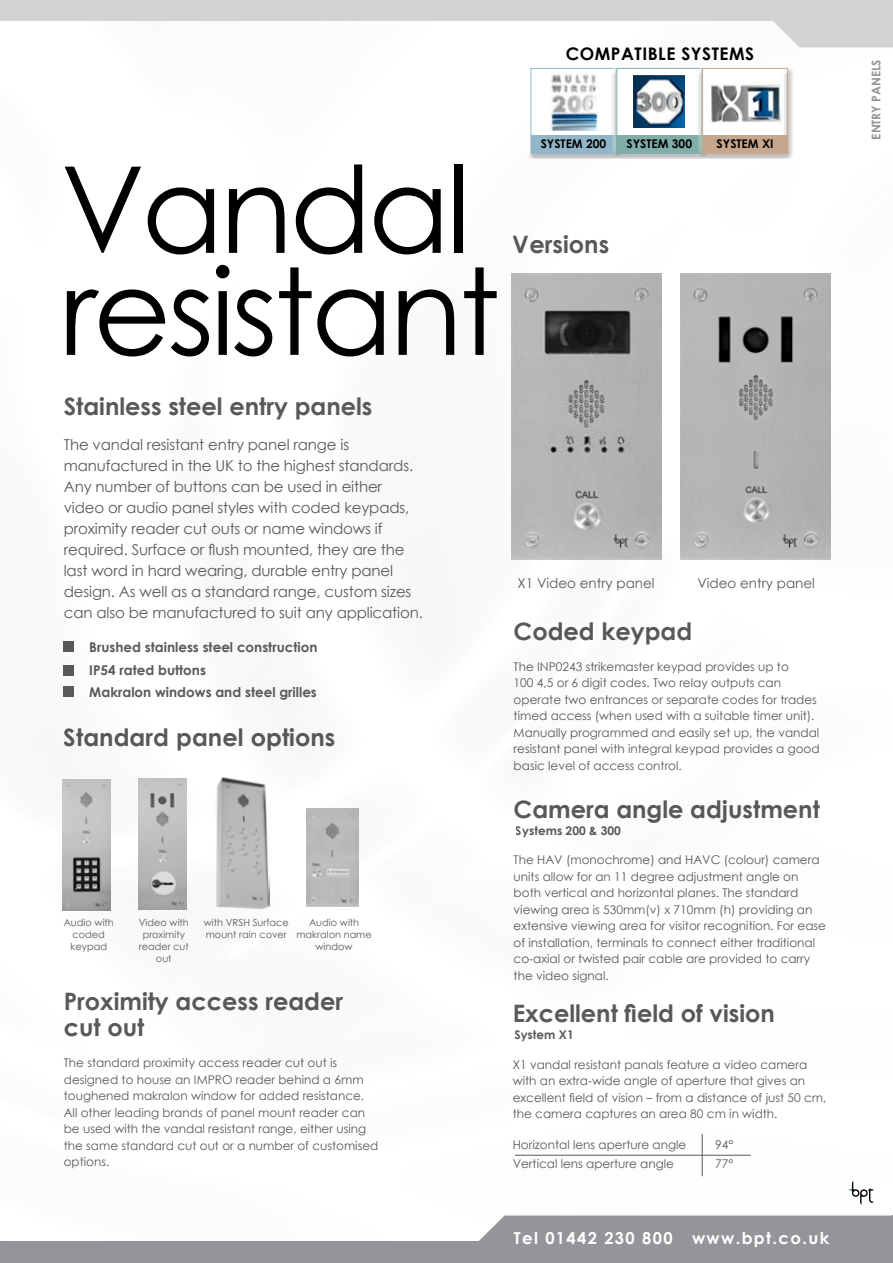
<style>
.page{position:relative;width:893px;height:1263px;background:#fff}
.page>*{position:absolute;margin:0;border:0;box-sizing:border-box;transform-origin:0 0}
._02_sottotitolo{font:120px "Century Gothic";letter-spacing:-.03em;color:#000}
.t1{font:700 24px/25.5px "Century Gothic";color:#58595b}
.t2{font:700 17.4px "Century Gothic";letter-spacing:.03em;color:#000}
.t3{font:700 16.5px "Century Gothic";letter-spacing:.085em;color:#fff}
.t4{font:15px/21px "Century Gothic";letter-spacing:-.01em;color:#58595b}
.t5{font:700 13.5px "Century Gothic";color:#58595b}
.t6{font:13.5px "Century Gothic";color:#58595b}
.t7{font:12px/16.5px "Century Gothic";color:#58595b}
.t8{font:700 12px "Century Gothic";color:#000}
.t9{font:700 12px "Century Gothic";color:#58595b}
.t10{font:700 12px "Century Gothic";color:#939598}
.t11{font:9.75px/12px "Century Gothic";color:#58595b;text-align:center}
</style>
<div class="page">
<svg style="left:461px;top:1215px;width:431px;height:27px;background:#9c9ea0"></svg>
<div style="left:0;top:1242px;width:893px;height:21px;background:#939598"></div>
<div style="left:0;top:0;width:893px;height:21px;background:#d1d3d4"></div>
<svg style="left:773px;top:21px;width:120px;height:26px;background:#d5d7d8"></svg>
<hr style="left:892px;top:1215px;width:1px;height:31px;background:#939598">
<svg style="left:848px;top:1181px;width:26px;height:24px"></svg>
<div style="left:64px;top:641px;width:10px;height:10px;background:#58595b"></div>
<div style="left:64px;top:665px;width:10px;height:10px;background:#58595b"></div>
<div style="left:64px;top:686px;width:10px;height:11px;background:#58595b"></div>
<img style="left:512px;top:274px;width:150px;height:285px">
<img style="left:680px;top:274px;width:151px;height:285px">
<img style="left:139px;top:778px;width:47px;height:132px">
<img style="left:306px;top:808px;width:53px;height:98px">
<img style="left:63px;top:780px;width:48px;height:130px">
<img style="left:216px;top:777px;width:55px;height:133px">
<div style="left:527px;top:65px;width:95px;height:94px;background:#000;opacity:.25"></div>
<div style="left:531px;top:135px;width:85px;height:18px;background:#92b6c7"></div>
<div style="left:531px;top:68px;width:85px;height:86px;border:1px solid #92b6c7"></div>
<img style="left:549px;top:73px;width:49px;height:59px">
<div style="left:612px;top:65px;width:95px;height:94px;background:#000;opacity:.25"></div>
<div style="left:617px;top:135px;width:85px;height:18px;background:#81ada8"></div>
<div style="left:616px;top:68px;width:86px;height:86px;border:1px solid #81ada8"></div>
<img style="left:633px;top:76px;width:52px;height:51px">
<div style="left:698px;top:65px;width:95px;height:94px;background:#000;opacity:.25"></div>
<div style="left:702px;top:135px;width:86px;height:18px;background:#c6a68d"></div>
<div style="left:702px;top:68px;width:86px;height:86px;border:1px solid #c6a68d"></div>
<img style="left:709px;top:83px;width:74px;height:40px">
<hr style="left:515px;top:1155px;width:236px;height:1px;background:#58595b">
<hr style="left:702px;top:1134px;width:1px;height:42px;background:#58595b">
<p class="t2" style="left:566px;top:41px;width:190px">COMPATIBLE SYSTEMS</p>
<p class="_02_sottotitolo" style="left:61px;top:126px;width:411px">Vandal</p>
<p class="_02_sottotitolo" style="left:61px;top:228px;width:440px">resistant</p>
<p class="t8" style="left:541px;top:135px;width:67px">SYSTEM 200</p>
<p class="t8" style="left:626px;top:135px;width:67px">SYSTEM 300</p>
<p class="t8" style="left:717px;top:135px;width:58px">SYSTEM XI</p>
<h2 class="t1" style="left:513px;top:230px;width:98px">Versions</h2>
<p class="t1" style="left:64px;top:393px;width:310px">Stainless steel entry panels</p>
<p class="t4" style="left:64px;top:434px;width:351px">The vandal resistant entry panel range is manufactured in the UK to the highest standards.<br>Any number of buttons can be used in either video or audio panel styles with coded keypads, proximity reader cut outs or name windows if required. Surface or flush mounted, they are the</p>
<p class="t4" style="left:64px;top:560px;width:349px">last word in hard wearing, durable entry panel design. As well as a standard range, custom sizes</p>
<p class="t4" style="left:64px;top:602px;width:361px">can also be manufactured to suit any application.</p>
<p class="t5" style="left:89px;top:637px;width:230px">Brushed stainless steel construction</p>
<p class="t5" style="left:89px;top:659px;width:118px">IP54 rated buttons</p>
<p class="t5" style="left:89px;top:682px;width:229px">Makralon windows and steel grilles</p>
<h2 class="t1" style="left:64px;top:724px;width:273px">Standard panel options</h2>
<p class="t11" style="left:64px;top:916px;width:52px">Audio with coded keypad</p>
<p class="t11" style="left:139px;top:916px;width:52px">Video with proximity reader cut out</p>
<p class="t11" style="left:204px;top:916px;width:87px;text-align:left">with VRSH Surface mount rain cover</p>
<p class="t11" style="left:296px;top:916px;width:77px">Audio with makralon name window</p>
<h2 class="t1" style="left:64px;top:988px;width:281px">Proximity access reader cut out</h2>
<p class="t7" style="left:64px;top:1054px;width:316px">The standard proximity access reader cut out is designed to house an IMPRO reader behind a 6mm toughened makralon window for added resistance.<br>All other leading brands of panel mount reader can be used with the vandal resistant range, either using the same standard cut out or a number of customised options.</p>
<p class="t6" style="left:518px;top:574px;width:138px">X1 Video entry panel</p>
<p class="t6" style="left:697px;top:574px;width:119px">Video entry panel</p>
<h2 class="t1" style="left:514px;top:617px;width:180px">Coded keypad</h2>
<p class="t7" style="left:514px;top:658px;width:308px">The INP0243 strikemaster keypad provides up to<br>100 4,5 or 6 digit codes. Two relay outputs can operate two entrances or separate codes for trades timed access (when used with a suitable timer unit).<br>Manually programmed and easily set up, the vandal resistant panel with integral keypad provides a good basic level of access control.</p>
<h2 class="t1" style="left:514px;top:796px;width:308px">Camera angle adjustment</h2>
<p class="t7" style="left:514px;top:852px;width:314px">The HAV (monochrome) and HAVC (colour) camera units allow for an 11 degree adjustment angle on both vertical and horizontal planes. The standard viewing area is 530mm(v) x 710mm (h) providing an extensive viewing area for visitor recognition. For ease of installation, terminals to connect either traditional co-axial or twisted pair cable are provided to carry the video signal.</p>
<p class="t9" style="left:516px;top:821px;width:106px">Systems 200 &amp; 300</p>
<h2 class="t1" style="left:513px;top:1000px;width:264px">Excellent field of vision</h2>
<p class="t7" style="left:513px;top:1056px;width:315px">X1 vandal resistant panals feature a video camera with an extra-wide angle of aperture that gives an excellent field of vision – from a distance of just 50 cm, the camera captures an area 80 cm in width.</p>
<p class="t7" style="left:513px;top:1136px;width:175px">Horizontal lens aperture angle</p>
<p class="t7" style="left:715px;top:1136px;width:20px">94°</p>
<p class="t7" style="left:513px;top:1155px;width:163px">Vertical lens aperture angle</p>
<p class="t7" style="left:715px;top:1155px;width:20px">77°</p>
<p class="t9" style="left:514px;top:1026px;width:61px">System X1</p>
<h3 class="t3" style="left:514px;top:1226px;width:317px">Tel 01442 230 800 www.bpt.co.uk</h3>
<p class="t10" style="left:867px;top:140px;width:82px;rotate:-90deg">ENTRY PANELS</p>
</div>
